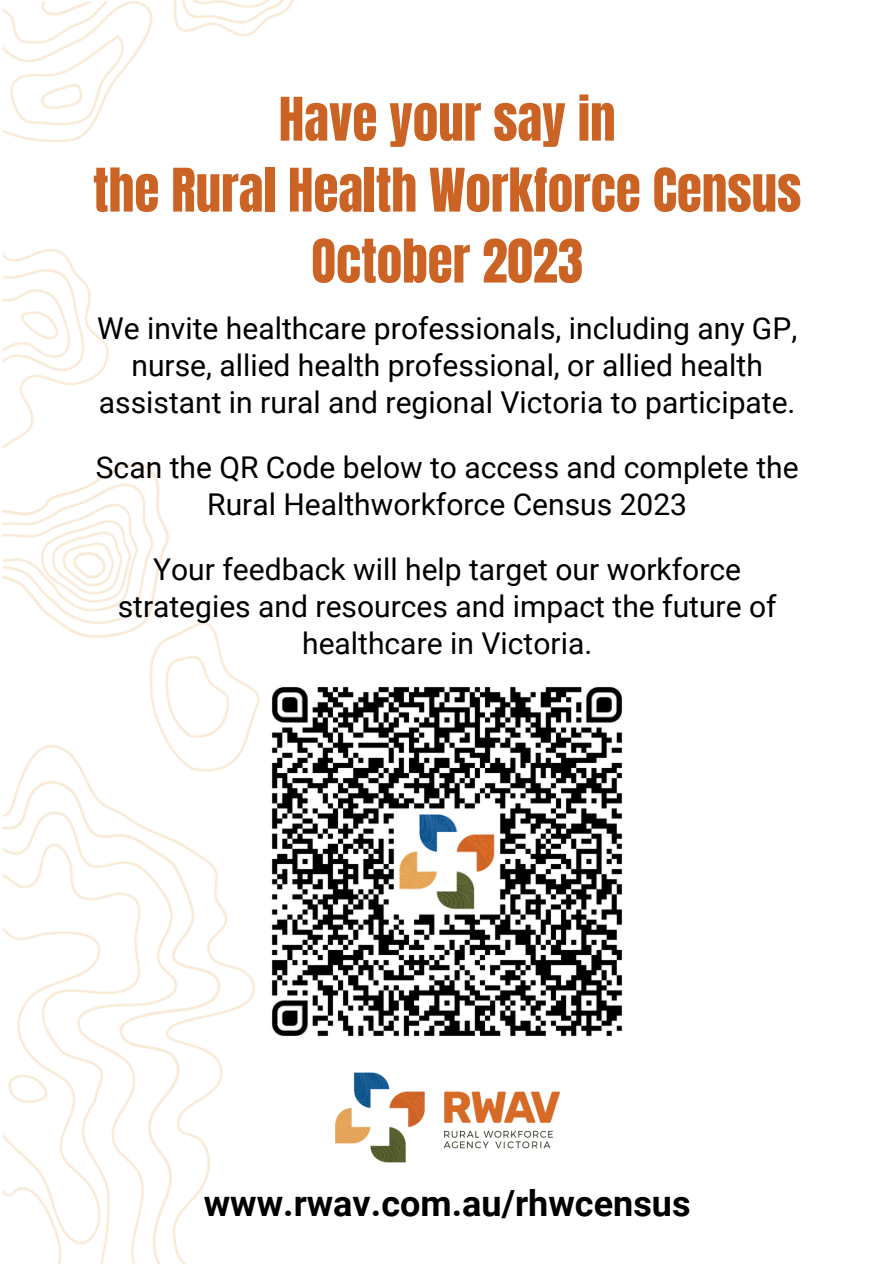
<style>
.page{position:relative;width:894px;height:1264px;background:#fff}
.page>*{position:absolute;margin:0;border:0;box-sizing:border-box;transform-origin:0 0}
.t1{font:51px "Anton";color:#ca6323}
.t2{font:700 36px "Roboto";color:#000}
.t3{font:30px/37.2px "Roboto";color:#000;text-align:center}
</style>
<div class="page">
<img style="left:2px;top:0;width:292px;height:1263px">
<img style="left:335px;top:1072px;width:225px;height:91px">
<img style="left:262px;top:677px;width:361px;height:368px">
<p class="t1" style="left:279px;top:83px;width:338px">Have your say in</p>
<p class="t1" style="left:93px;top:153px;width:709px">the Rural Health Workforce Census</p>
<p class="t1" style="left:311px;top:224px;width:273px">October 2023</p>
<p class="t3" style="left:97px;top:310px;width:701px">We invite healthcare professionals, including any GP, nurse, allied health professional, or allied health assistant in rural and regional Victoria to participate.</p>
<p class="t3" style="left:96px;top:449px;width:704px">Scan the QR Code below to access and complete the<br>Rural Healthworkforce Census 2023</p>
<p class="t3" style="left:118px;top:551px;width:660px">Your feedback will help target our workforce strategies and resources and impact the future of healthcare in Victoria.</p>
<p class="t2" style="left:204px;top:1182px;width:488px">www.rwav.com.au/rhwcensus</p>
</div>
